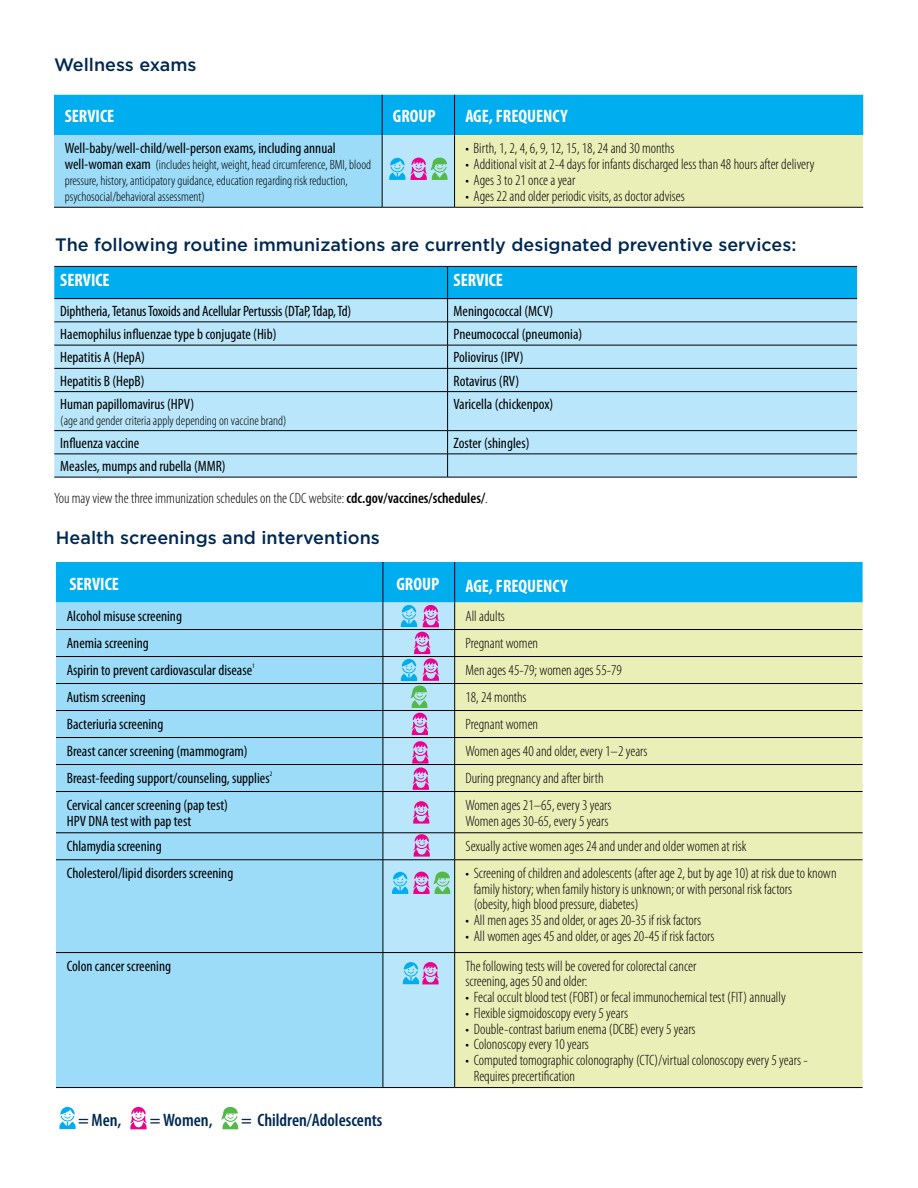
<style>
.page{position:relative;width:918px;height:1188px;background:#fff}
.page>*{position:absolute;margin:0;border:0;box-sizing:border-box;transform-origin:0 0}
.t1{font:500 18px "Gotham";color:#002852}
.t2{font:700 condensed 18px "Myriad Pro";color:#fff}
.t3{font:600 condensed 18px "Myriad Pro";color:#002852}
.t4{font:300 condensed 15px/15.8px "Myriad Pro";color:#000}
.t5{font:condensed 15px/16.5px "Myriad Pro";color:#000}
.t6{font:300 condensed 13.5px/15.8px "Myriad Pro";color:#000}
.t7{font:condensed 6.75px "Myriad Pro";color:#000}
.s1{font-weight:400;font-size:15px}
.s2{font-weight:600}
</style>
<div class="page">
<div style="left:54px;top:95px;width:809px;height:40px;background:#00aeef"></div>
<div style="left:54px;top:135px;width:328px;height:72px;background:#9ddcf9"></div>
<div style="left:382px;top:135px;width:73px;height:72px;background:#b9e6fa"></div>
<div style="left:455px;top:135px;width:408px;height:72px;background:#eaefb8"></div>
<hr style="left:54px;top:207px;width:328px;height:1px;background:#000">
<hr style="left:382px;top:207px;width:73px;height:1px;background:#000">
<hr style="left:455px;top:207px;width:408px;height:1px;background:#000">
<hr style="left:382px;top:95px;width:1px;height:40px;background:#000">
<hr style="left:454px;top:95px;width:1px;height:40px;background:#000">
<hr style="left:382px;top:135px;width:1px;height:72px;background:#000">
<hr style="left:454px;top:135px;width:1px;height:72px;background:#000">
<svg style="left:389px;top:158px;width:58px;height:22px"></svg>
<svg style="left:59px;top:1107px;width:17px;height:22px"></svg>
<svg style="left:130px;top:1107px;width:17px;height:22px"></svg>
<svg style="left:221px;top:1107px;width:17px;height:22px"></svg>
<div style="left:54px;top:392px;width:803px;height:85px;background:#b9e6fa"></div>
<svg style="left:54px;top:266px;width:803px;height:125px;background:#83ceed"></svg>
<hr style="left:54px;top:391px;width:394px;height:1px;background:#000">
<hr style="left:448px;top:391px;width:409px;height:1px;background:#000">
<hr style="left:447px;top:392px;width:1px;height:38px;background:#000">
<hr style="left:54px;top:430px;width:394px;height:1px;background:#000">
<hr style="left:448px;top:430px;width:409px;height:1px;background:#000">
<hr style="left:54px;top:454px;width:394px;height:1px;background:#000">
<hr style="left:448px;top:454px;width:409px;height:1px;background:#000">
<svg style="left:447px;top:431px;width:1px;height:46px"></svg>
<hr style="left:54px;top:477px;width:394px;height:1px;background:#000">
<hr style="left:448px;top:477px;width:409px;height:1px;background:#000">
<svg style="left:56px;top:562px;width:807px;height:526px;background:#b2dbd4"></svg>
<p class="t1" style="left:54px;top:53px;width:144px">Wellness exams</p>
<p class="t2" style="left:65px;top:106px;width:51px">SERVICE</p>
<p class="t2" style="left:393px;top:106px;width:44px">GROUP</p>
<p class="t2" style="left:465px;top:106px;width:104px">AGE, FREQUENCY</p>
<p class="t5" style="left:65px;top:140px;width:272px">Well-baby/well-child/well-person exams, including annual</p>
<p class="t6" style="left:65px;top:157px;width:308px"><span class="s1">well-woman exam</span> (includes height, weight, head circumference, BMI, blood pressure, history, anticipatory guidance, education regarding risk reduction, psychosocial/behavioral assessment)</p>
<p class="t4" style="left:465px;top:141px;width:211px">• Birth, 1, 2, 4, 6, 9, 12, 15, 18, 24 and 30 months</p>
<p class="t4" style="left:465px;top:157px;width:351px">• Additional visit at 2-4 days for infants discharged less than 48 hours after delivery</p>
<p class="t4" style="left:465px;top:172px;width:112px">• Ages 3 to 21 once a year</p>
<p class="t4" style="left:465px;top:188px;width:221px">• Ages 22 and older periodic visits, as doctor advises</p>
<p class="t1" style="left:55px;top:233px;width:743px">The following routine immunizations are currently designated preventive services:</p>
<p class="t2" style="left:60px;top:270px;width:51px">SERVICE</p>
<p class="t2" style="left:454px;top:270px;width:51px">SERVICE</p>
<p class="t5" style="left:60px;top:303px;width:293px">Diphtheria, Tetanus Toxoids and Acellular Pertussis (DTaP, Tdap, Td)</p>
<p class="t5" style="left:454px;top:303px;width:101px">Meningococcal (MCV)</p>
<p class="t5" style="left:60px;top:326px;width:218px">Haemophilus influenzae type b conjugate (Hib)</p>
<p class="t5" style="left:454px;top:326px;width:130px">Pneumococcal (pneumonia)</p>
<p class="t5" style="left:60px;top:349px;width:86px">Hepatitis A (HepA)</p>
<p class="t5" style="left:454px;top:349px;width:72px">Poliovirus (IPV)</p>
<p class="t5" style="left:60px;top:373px;width:86px">Hepatitis B (HepB)</p>
<p class="t5" style="left:454px;top:373px;width:67px">Rotavirus (RV)</p>
<p class="t5" style="left:60px;top:396px;width:135px">Human papillomavirus (HPV)</p>
<p class="t6" style="left:60px;top:413px;width:228px">(age and gender criteria apply depending on vaccine brand)</p>
<p class="t5" style="left:454px;top:396px;width:101px">Varicella (chickenpox)</p>
<p class="t5" style="left:60px;top:435px;width:81px">Influenza vaccine</p>
<p class="t5" style="left:454px;top:435px;width:77px">Zoster (shingles)</p>
<p class="t5" style="left:60px;top:458px;width:167px">Measles, mumps and rubella (MMR)</p>
<p class="t4" style="left:54px;top:491px;width:435px">You may view the three immunization schedules on the CDC website: <span class="s2">cdc.gov/vaccines/schedules/</span>.</p>
<p class="t1" style="left:56px;top:526px;width:325px">Health screenings and interventions</p>
<p class="t2" style="left:69px;top:575px;width:51px">SERVICE</p>
<p class="t2" style="left:396px;top:575px;width:44px">GROUP</p>
<p class="t2" style="left:465px;top:576px;width:104px">AGE, FREQUENCY</p>
<p class="t5" style="left:67px;top:608px;width:117px">Alcohol misuse screening</p>
<p class="t4" style="left:465px;top:608px;width:41px">All adults</p>
<p class="t5" style="left:67px;top:635px;width:84px">Anemia screening</p>
<p class="t4" style="left:465px;top:635px;width:74px">Pregnant women</p>
<p class="t5" style="left:67px;top:662px;width:187px">Aspirin to prevent cardiovascular disease</p>
<p class="t7" style="left:252px;top:662px;width:4px">1</p>
<p class="t4" style="left:465px;top:662px;width:158px">Men ages 45-79; women ages 55-79</p>
<p class="t5" style="left:67px;top:689px;width:81px">Autism screening</p>
<p class="t4" style="left:465px;top:689px;width:63px">18, 24 months</p>
<p class="t5" style="left:67px;top:716px;width:98px">Bacteriuria screening</p>
<p class="t4" style="left:465px;top:716px;width:74px">Pregnant women</p>
<p class="t5" style="left:67px;top:743px;width:182px">Breast cancer screening (mammogram)</p>
<p class="t4" style="left:465px;top:743px;width:184px">Women ages 40 and older, every 1–2 years</p>
<p class="t5" style="left:67px;top:770px;width:204px">Breast-feeding support/counseling, supplies</p>
<p class="t7" style="left:270px;top:770px;width:4px">2</p>
<p class="t4" style="left:465px;top:770px;width:140px">During pregnancy and after birth</p>
<p class="t5" style="left:67px;top:797px;width:163px">Cervical cancer screening (pap test)<br>HPV DNA test with pap test</p>
<p class="t4" style="left:465px;top:797px;width:148px;line-height:16.5px">Women ages 21–65, every 3 years<br>Women ages 30-65, every 5 years</p>
<p class="t5" style="left:67px;top:838px;width:96px">Chlamydia screening</p>
<p class="t4" style="left:465px;top:838px;width:283px">Sexually active women ages 24 and under and older women at risk</p>
<p class="t5" style="left:67px;top:865px;width:168px">Cholesterol/lipid disorders screening</p>
<p class="t4" style="left:474px;top:865px;width:364px;text-indent:-8px">• Screening of children and adolescents (after age 2, but by age 10) at risk due to known family history; when family history is unknown; or with personal risk factors<br>(obesity, high blood pressure, diabetes)</p>
<p class="t4" style="left:465px;top:913px;width:237px">• All men ages 35 and older, or ages 20-35 if risk factors</p>
<p class="t4" style="left:465px;top:928px;width:250px">• All women ages 45 and older, or ages 20-45 if risk factors</p>
<p class="t5" style="left:67px;top:958px;width:106px">Colon cancer screening</p>
<p class="t4" style="left:465px;top:958px;width:232px">The following tests will be covered for colorectal cancer screening, ages 50 and older:</p>
<p class="t4" style="left:465px;top:990px;width:322px">• Fecal occult blood test (FOBT) or fecal immunochemical test (FIT) annually</p>
<p class="t4" style="left:465px;top:1005px;width:164px">• Flexible sigmoidoscopy every 5 years</p>
<p class="t4" style="left:465px;top:1021px;width:232px">• Double-contrast barium enema (DCBE) every 5 years</p>
<p class="t4" style="left:465px;top:1037px;width:125px">• Colonoscopy every 10 years</p>
<p class="t4" style="left:474px;top:1053px;width:336px;text-indent:-8px">• Computed tomographic colonography (CTC)/virtual colonoscopy every 5 years -<br>Requires precertification</p>
<p class="t3" style="left:78px;top:1110px;width:45px">= Men,</p>
<p class="t3" style="left:150px;top:1110px;width:64px">= Women,</p>
<p class="t3" style="left:241px;top:1110px;width:143px">= Children/Adolescents</p>
</div>
